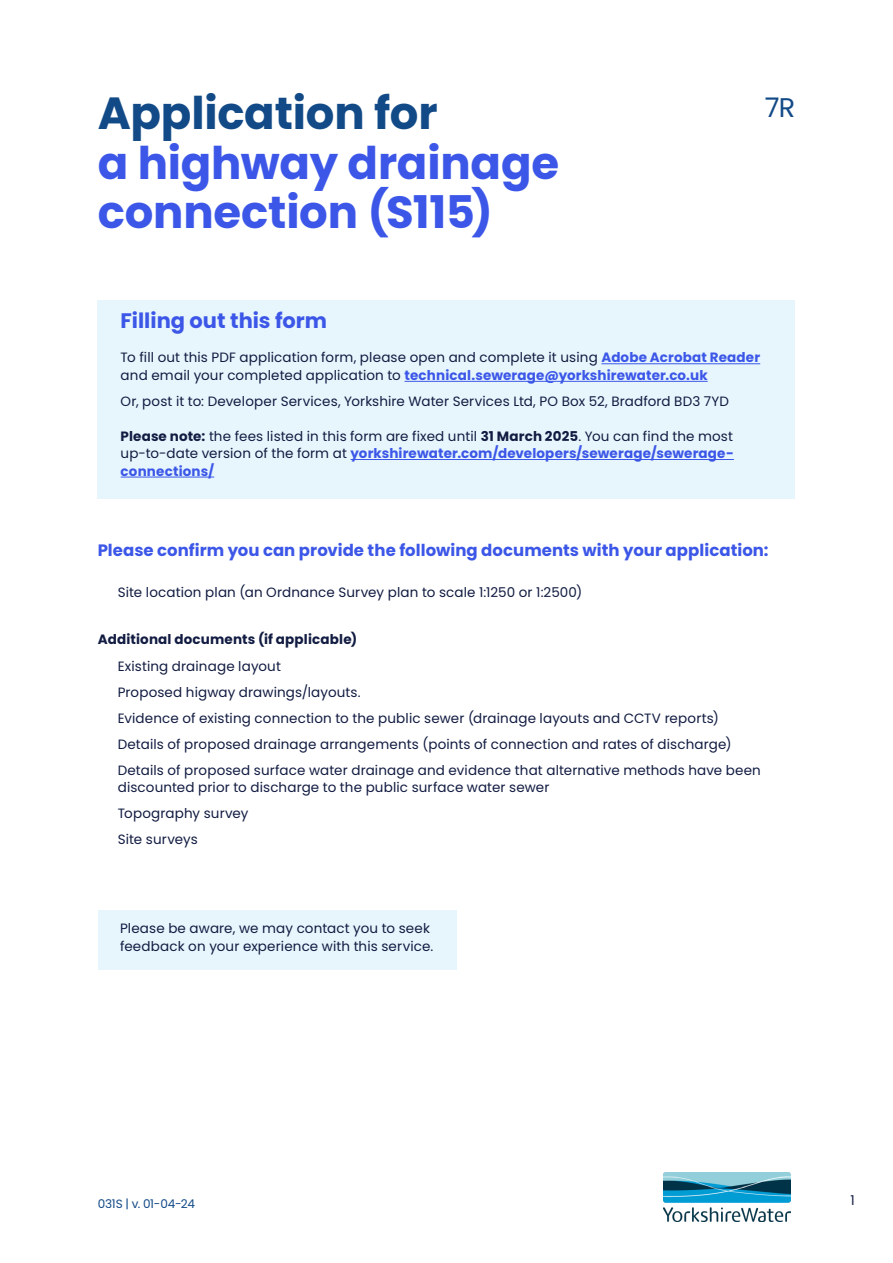
<style>
.page{position:relative;width:893px;height:1263px;background:#fff}
.page>*{position:absolute;margin:0;border:0;box-sizing:border-box;transform-origin:0 0}
.t1{font:700 45px/49.5px "Poppins";letter-spacing:-.005em;color:#3c57e8}
.t2{font:700 45px "Poppins";letter-spacing:-.005em;color:#124a87}
.t3{font:27px "Poppins";color:#124a87}
.t4{font:700 21px "Poppins";color:#3c57e8}
.t5{font:700 16.5px "Poppins";letter-spacing:.005em;color:#3c57e8}
.t6{font:13.5px/26.1px "Poppins";letter-spacing:.01em;color:#121c42}
.t7{font:700 13.5px "Poppins";letter-spacing:.01em;color:#121c42}
.t8{font:12px "Poppins";letter-spacing:-.02em;color:#124a87}
.s1{font-weight:700;color:#3c57e8}
.s2{font-weight:700}
</style>
<div class="page">
<img style="left:663px;top:1173px;width:127px;height:49px">
<div style="left:98px;top:300px;width:697px;height:198px;background:#e7f6fd"></div>
<hr style="left:601px;top:363px;width:159px;height:1px;background:#3c57e8">
<hr style="left:405px;top:381px;width:303px;height:1px;background:#3c57e8">
<hr style="left:351px;top:459px;width:383px;height:1px;background:#3c57e8">
<hr style="left:121px;top:477px;width:93px;height:1px;background:#3c57e8">
<div style="left:98px;top:910px;width:358px;height:60px;background:#e7f6fd"></div>
<h1 class="t2" style="left:98px;top:88px;width:341px">Application for</h1>
<h1 class="t1" style="left:98px;top:139px;width:463px">a highway drainage connection (S115)</h1>
<h2 class="t3" style="left:765px;top:92px;width:32px">7R</h2>
<h3 class="t4" style="left:121px;top:308px;width:208px">Filling out this form</h3>
<p class="t6" style="left:121px;top:349px;width:641px;line-height:17.5px">To fill out this PDF application form, please open and complete it using <span class="s1">Adobe Acrobat Reader </span>and email your completed application to <span class="s1">technical.sewerage@yorkshirewater.co.uk</span></p>
<p class="t6" style="left:121px;top:388px;width:610px">Or, post it to: Developer Services, Yorkshire Water Services Ltd, PO Box 52, Bradford BD3 7YD</p>
<p class="t6" style="left:121px;top:427px;width:615px;line-height:17.5px;text-align:justify"><span class="s2">Please note:</span> the fees listed in this form are fixed until <span class="s2">31 March 2025</span>. You can find the most up-to-date version of the form at <span class="s1">yorkshirewater.com/developers/sewerage/sewerage&shy;connections/</span></p>
<p class="t5" style="left:98px;top:541px;width:672px">Please confirm you can provide the following documents with your application:</p>
<p class="t6" style="left:118px;top:580px;width:466px">Site location plan (an Ordnance Survey plan to scale 1:1250 or 1:2500)</p>
<p class="t7" style="left:98px;top:632px;width:261px">Additional documents (if applicable)</p>
<p class="t6" style="left:118px;top:653px;width:645px">Existing drainage layout<br>Proposed higway drawings/layouts.<br>Evidence of existing connection to the public sewer (drainage layouts and CCTV reports)<br>Details of proposed drainage arrangements (points of connection and rates of discharge)<br>Details of proposed surface water drainage and evidence that alternative methods have been</p>
<p class="t6" style="left:118px;top:774px;width:433px">discounted prior to discharge to the public surface water sewer<br>Topography survey<br>Site surveys</p>
<p class="t6" style="left:120px;top:919px;width:315px;line-height:17.5px">Please be aware, we may contact you to seek feedback on your experience with this service.</p>
<p class="t8" style="left:98px;top:1197px;width:99px">031S | v. 01-04-24</p>
<p class="t6" style="left:850px;top:1187px;width:6px">1</p>
</div>
